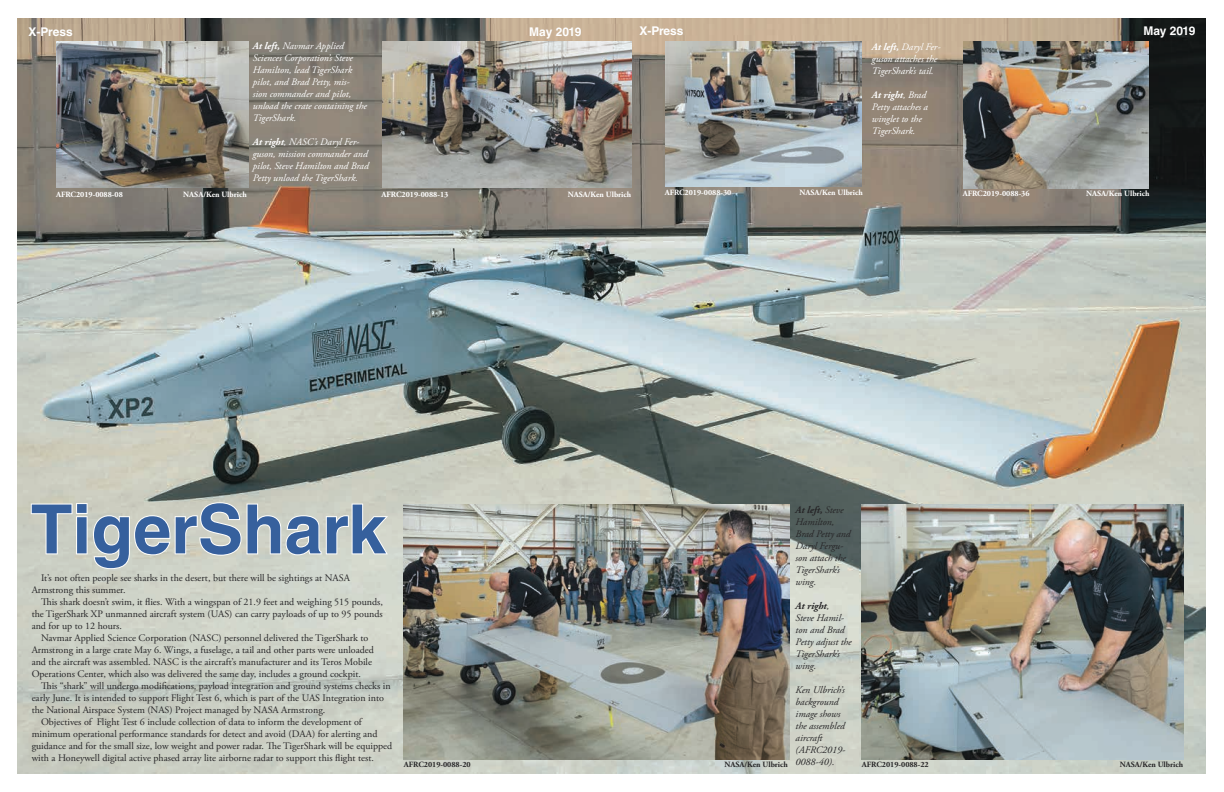
<style>
.page{position:relative;width:1224px;height:792px;background:#fff}
.page>*{position:absolute;margin:0;border:0;box-sizing:border-box;transform-origin:0 0}
.t1{font:700 68px "Helvetica LT Std";color:#36609d}
.t2{font:700 12px "Helvetica LT Std";letter-spacing:-.02em;color:#fff}
.Normal__Web{font:10px/12px "Adobe Garamond Pro";color:#262527}
.t3{font:italic 10px/12px "Adobe Garamond Pro";color:#fff}
.t4{font:italic 10px/12px "Adobe Garamond Pro";color:#262527}
.t5{font:italic 700 10px "Adobe Garamond Pro";color:#262527}
.t6{font:700 8px "Adobe Garamond Pro";color:#fff}
.t7{font:700 8px "Adobe Garamond Pro";color:#262527}
.s1{font-weight:700}
.s2{font-weight:400}
</style>
<div class="page">
<img style="left:18px;top:18px;width:1188px;height:756px">
<img style="left:56px;top:42px;width:192px;height:145px">
<img style="left:383px;top:42px;width:249px;height:146px">
<img style="left:403px;top:504px;width:386px;height:256px">
<img style="left:862px;top:504px;width:322px;height:256px">
<img style="left:666px;top:41px;width:196px;height:146px">
<img style="left:964px;top:42px;width:185px;height:146px">
<svg style="left:30px;top:501px;width:360px;height:69px;background:#d3d6cc"></svg>
<p class="t2" style="left:28px;top:24px;width:46px">X-Press</p>
<p class="t2" style="left:529px;top:24px;width:54px">May 2019</p>
<p class="t2" style="left:639px;top:24px;width:46px">X-Press</p>
<p class="t2" style="left:1144px;top:24px;width:54px">May 2019</p>
<p class="t3" style="left:253px;top:40px;width:116px"><span class="s1">At left,</span> Navmar Applied<br>Sciences Corporation’s Steve<br>Hamilton, lead TigerShark pilot, and Brad Petty, mis-<br>sion commander and pilot, unload the crate containing the<br>TigerShark.</p>
<p class="t3" style="left:253px;top:136px;width:117px"><span class="s1">At right</span>, NASC’s Daryl Fer&shy;guson, mission commander and pilot, Steve Hamilton and Brad<br>Petty unload the TigerShark.</p>
<p class="t6" style="left:56px;top:190px;width:68px">AFRC2019-0088-08</p>
<p class="t6" style="left:183px;top:190px;width:65px">NASA/Ken Ulbrich</p>
<p class="t3" style="left:872px;top:41px;width:70px"><span class="s1">At left,</span> Daryl Fer&shy;guson attaches the<br>TigerShark’s tail.</p>
<p class="t3" style="left:872px;top:89px;width:58px"><span class="s1">At right</span>, Brad<br>Petty attaches a winglet to the<br>TigerShark.</p>
<p class="t6" style="left:665px;top:188px;width:68px">AFRC2019-0088-30</p>
<p class="t6" style="left:800px;top:188px;width:65px">NASA/Ken Ulbrich</p>
<p class="t6" style="left:382px;top:190px;width:68px">AFRC2019-0088-13</p>
<p class="t6" style="left:568px;top:190px;width:65px">NASA/Ken Ulbrich</p>
<p class="t6" style="left:963px;top:189px;width:68px">AFRC2019-0088-36</p>
<p class="t6" style="left:1086px;top:189px;width:65px">NASA/Ken Ulbrich</p>
<p class="t1" style="left:31px;top:488px;width:356px">TigerShark</p>
<p class="Normal__Web" style="left:32px;top:573px;width:320px;text-indent:9px">It’s not often people see sharks in the desert, but there will be sightings at NASA<br>Armstrong this summer.</p>
<p class="Normal__Web" style="left:32px;top:597px;width:353px;text-align:justify;text-indent:9px">This shark doesn’t swim, it flies. With a wingspan of 21.9 feet and weighing 515 pounds, the TigerShark XP unmanned aircraft system (UAS) can carry payloads of up to 95 pounds and for up to 12 hours.</p>
<p class="Normal__Web" style="left:32px;top:633px;width:344px;text-indent:9px">Navmar Applied Science Corporation (NASC) personnel delivered the TigerShark to Armstrong in a large crate May 6. Wings, a fuselage, a tail and other parts were unloaded and the aircraft was assembled. NASC is the aircraft’s manufacturer and its Teros Mobile Operations Center, which also was delivered the same day, includes a ground cockpit.</p>
<p class="Normal__Web" style="left:32px;top:681px;width:361px;text-indent:9px">This “shark” will undergo modifications, payload integration and ground systems checks in early June. It is intended to support Flight Test 6, which is part of the UAS Integration into the National Airspace System (NAS) Project managed by NASA Armstrong.</p>
<p class="Normal__Web" style="left:32px;top:717px;width:362px;text-indent:9px">Objectives of Flight Test 6 include collection of data to inform the development of minimum operational performance standards for detect and avoid (DAA) for alerting and guidance and for the small size, low weight and power radar. The TigerShark will be equipped with a Honeywell digital active phased array lite airborne radar to support this flight test.</p>
<p class="t4" style="left:796px;top:504px;width:57px"><span class="s1">At left,</span> Steve<br>Hamilton,<br>Brad Petty and<br>Daryl Fergu&shy;son attach the<br>TigerShark’s wing.</p>
<p class="t5" style="left:796px;top:600px;width:35px">At right<span class="s2">,</span></p>
<p class="t4" style="left:796px;top:612px;width:58px">Steve Hamil&shy;ton and Brad<br>Petty adjust the<br>TigerShark’s wing.</p>
<p class="t4" style="left:796px;top:684px;width:51px">Ken Ulbrich’s background image shows the assembled aircraft (AFRC2019-<br>0088-40).</p>
<p class="t7" style="left:404px;top:760px;width:68px">AFRC2019-0088-20</p>
<p class="t7" style="left:725px;top:760px;width:65px">NASA/Ken Ulbrich</p>
<p class="t7" style="left:862px;top:760px;width:68px">AFRC2019-0088-22</p>
<p class="t7" style="left:1120px;top:760px;width:65px">NASA/Ken Ulbrich</p>
</div>
